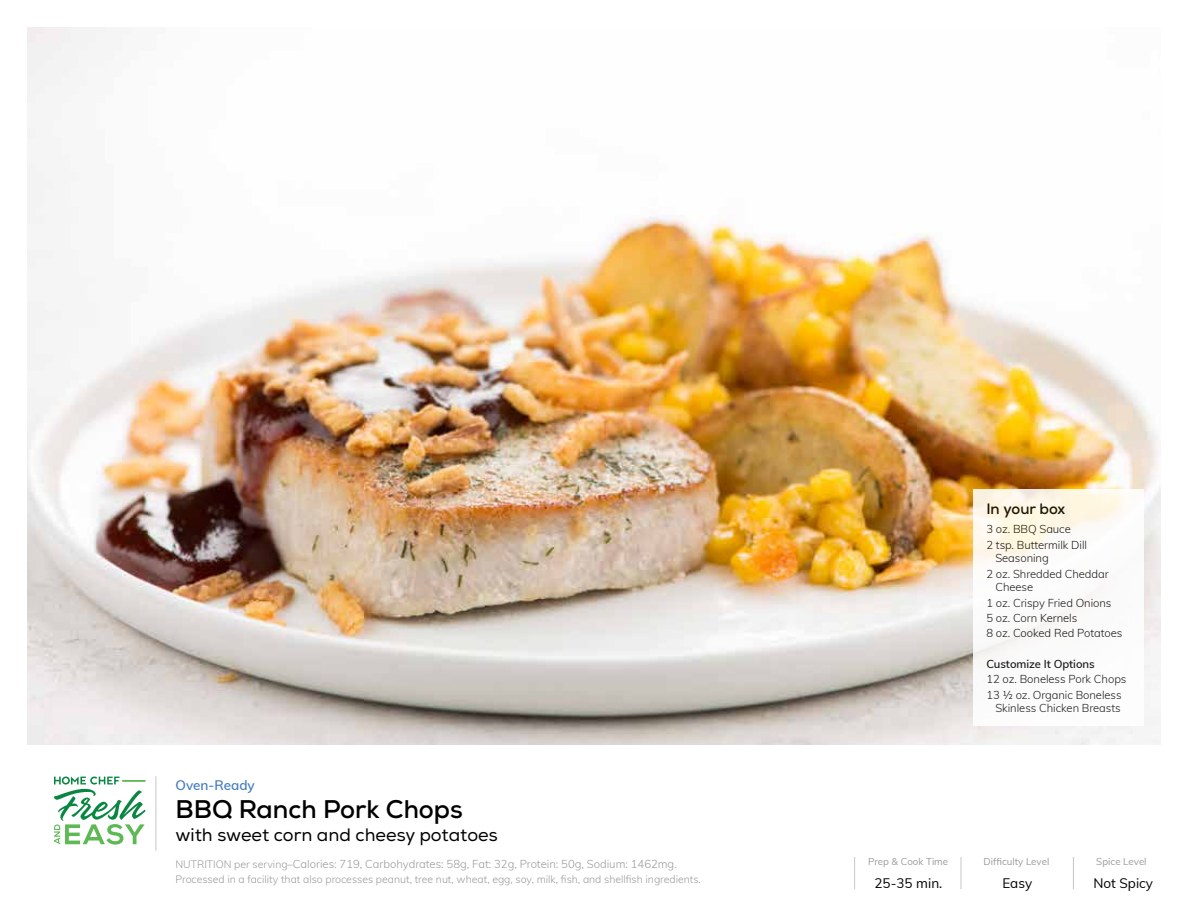
<style>
.page{position:relative;width:1188px;height:918px;background:#fff}
.page>*{position:absolute;margin:0;border:0;box-sizing:border-box;transform-origin:0 0}
.t1{font:700 25.5px "Nexa";color:#000}
.t2{font:18px "Nexa";color:#000}
.t3{font:700 15px "Nexa";color:#000}
.t4{font:13.5px "Muli";color:#000}
.t5{font:600 13.5px "Muli";color:#447bbe}
.t6{font:300 11.25px/15.5px "Muli";letter-spacing:-.005em;color:#000}
.t7{font:300 11.25px "Muli";color:#9a9a9a}
.t8{font:600 11.25px "Muli";letter-spacing:-.005em;color:#000}
.t9{font:300 10.5px "Muli";color:#9a9a9a}
.t10{font:9.75px "Muli";color:#9a9a9a}
.s1{font-size:10.5px}
</style>
<div class="page">
<img style="left:27px;top:27px;width:1134px;height:717px">
<svg style="left:973px;top:490px;width:171px;height:236px"></svg>
<hr style="left:156px;top:776px;width:1px;height:75px;background:#c7c6c5">
<svg style="left:54px;top:776px;width:92px;height:69px"></svg>
<hr style="left:961px;top:857px;width:1px;height:32px;background:#c7c6c5">
<hr style="left:1073px;top:857px;width:1px;height:32px;background:#c7c6c5">
<hr style="left:854px;top:857px;width:1px;height:32px;background:#c7c6c5">
<h3 class="t3" style="left:986px;top:500px;width:80px">In your box</h3>
<p class="t6" style="left:986px;top:521px;width:102px">3 oz. BBQ Sauce<br>2 tsp. Buttermilk Dill</p>
<p class="t6" style="left:986px;top:550px;width:124px;text-indent:9px">Seasoning<br>2 oz. Shredded Cheddar</p>
<p class="t6" style="left:986px;top:579px;width:137px;text-indent:9px">Cheese<br>1 oz. Crispy Fried Onions<br>5 oz. Corn Kernels<br>8 oz. Cooked Red Potatoes</p>
<p class="t8" style="left:986px;top:656px;width:110px">Customize It Options</p>
<p class="t6" style="left:986px;top:671px;width:142px">12 oz. Boneless Pork Chops<br>13 ½ oz. Organic Boneless</p>
<p class="t6" style="left:995px;top:700px;width:127px">Skinless Chicken Breasts</p>
<p class="t5" style="left:176px;top:775px;width:81px">Oven-Ready</p>
<h1 class="t1" style="left:176px;top:793px;width:289px">BBQ Ranch Pork Chops</h1>
<h2 class="t2" style="left:176px;top:824px;width:324px">with sweet corn and cheesy potatoes</h2>
<p class="t7" style="left:176px;top:856px;width:503px"><span class="s1">NUTRITION per serving–</span>Calories: 719, Carbohydrates: 58g, Fat: 32g, Protein: 50g, Sodium: 1462mg.</p>
<p class="t9" style="left:176px;top:872px;width:527px">Processed in a facility that also processes peanut, tree nut, wheat, egg, soy, milk, fish, and shellfish ingredients.</p>
<p class="t4" style="left:875px;top:873px;width:69px">25-35 min.</p>
<p class="t4" style="left:1002px;top:873px;width:31px">Easy</p>
<p class="t4" style="left:1093px;top:873px;width:61px">Not Spicy</p>
<p class="t10" style="left:868px;top:855px;width:82px">Prep &amp; Cook Time</p>
<p class="t10" style="left:984px;top:855px;width:67px">Difficulty Level</p>
<p class="t10" style="left:1096px;top:855px;width:52px">Spice Level</p>
</div>
